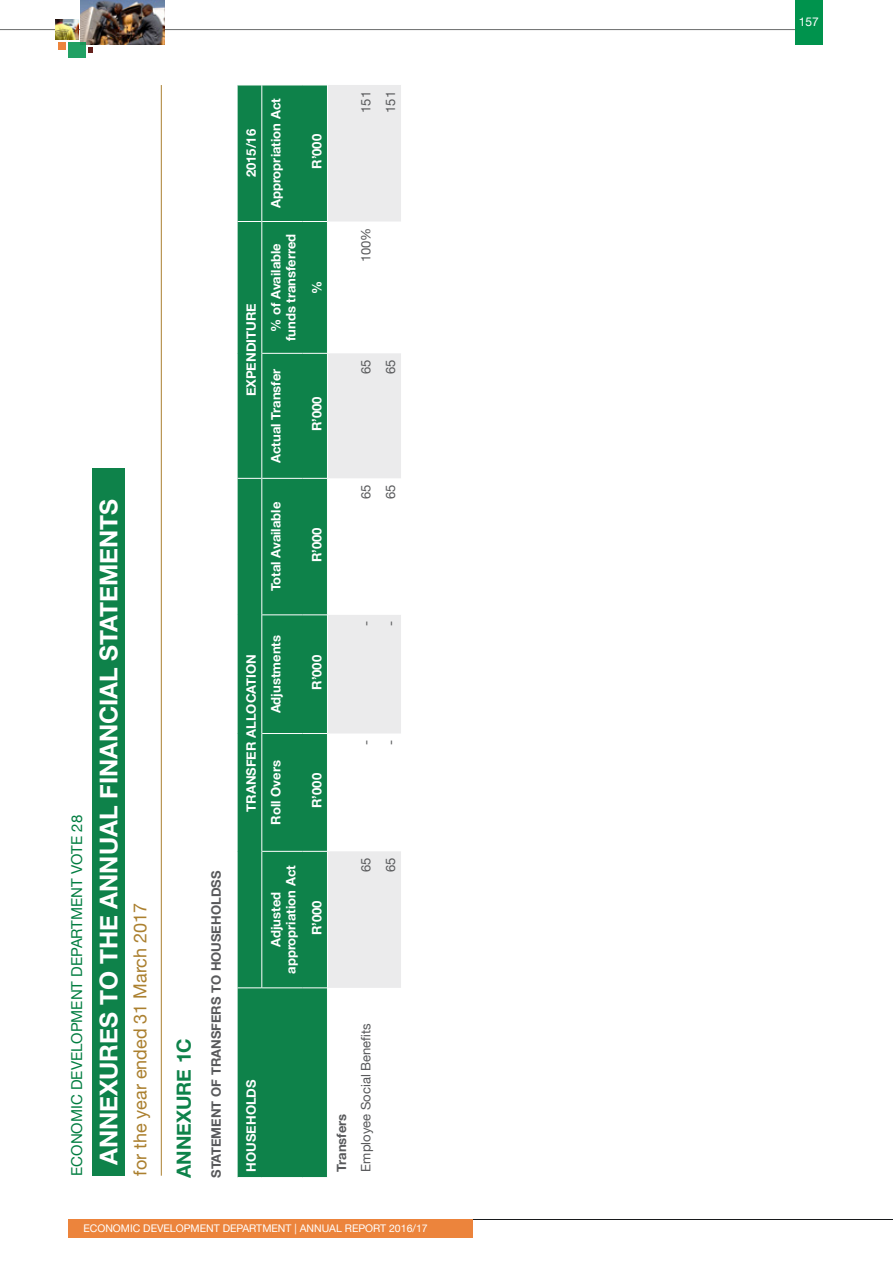
<style>
.page{position:relative;width:893px;height:1263px;background:#fff}
.page>*{position:absolute;margin:0;border:0;box-sizing:border-box;transform-origin:0 0}
.t1{font:700 24.45px "Helvetica Neue";color:#fff}
.t2{font:700 19.5px "Helvetica Neue";color:#0e824a}
.t3{font:18px "Helvetica Neue";color:#ab802f}
.t4{font:15px "Helvetica Neue";color:#017d40}
.t5{font:700 13.05px/15px "Helvetica Neue";color:#fff;text-align:center}
.t6{font:13.05px "Helvetica Neue";color:#58595b}
.t7{font:700 13.05px "Helvetica Neue";color:#58595b}
.t8{font:12px "Helvetica Neue";color:#fff}
.t9{font:10.5px "Helvetica Neue";color:#fff}
</style>
<div class="page">
<svg style="left:0;top:29px;width:795px;height:1px"></svg>
<img style="left:81px;top:0;width:84px;height:45px">
<div style="left:59px;top:42px;width:7px;height:7px;background:#ec843c"></div>
<svg style="left:88px;top:47px;width:4px;height:5px"></svg>
<div style="left:68px;top:42px;width:17px;height:16px;background:#22a164"></div>
<img style="left:55px;top:19px;width:23px;height:21px">
<div style="left:795px;top:0;width:28px;height:45px;background:#00934d"></div>
<hr style="left:68px;top:1219px;width:825px;height:1px;background:#181a1c">
<div style="left:68px;top:1219px;width:405px;height:19px;background:#ec843c"></div>
<div style="left:238px;top:86px;width:89px;height:1091px;background:#0e824a"></div>
<svg style="left:328px;top:85px;width:73px;height:903px;fill:#ebebec"></svg>
<svg style="left:237px;top:987px;width:24px;height:1px"></svg>
<svg style="left:237px;top:478px;width:24px;height:1px"></svg>
<svg style="left:237px;top:221px;width:24px;height:1px"></svg>
<svg style="left:237px;top:85px;width:24px;height:1px"></svg>
<hr style="left:261px;top:851px;width:1px;height:137px;background:#fff">
<hr style="left:262px;top:987px;width:41px;height:1px;background:#fff">
<hr style="left:261px;top:733px;width:1px;height:118px;background:#fff">
<hr style="left:262px;top:851px;width:41px;height:1px;background:#fff">
<hr style="left:261px;top:615px;width:1px;height:118px;background:#fff">
<hr style="left:262px;top:733px;width:41px;height:1px;background:#fff">
<hr style="left:261px;top:478px;width:1px;height:137px;background:#fff">
<hr style="left:262px;top:614px;width:41px;height:1px;background:#fff">
<hr style="left:261px;top:353px;width:1px;height:125px;background:#fff">
<hr style="left:262px;top:478px;width:41px;height:1px;background:#fff">
<hr style="left:261px;top:221px;width:1px;height:132px;background:#fff">
<hr style="left:262px;top:353px;width:41px;height:1px;background:#fff">
<hr style="left:261px;top:85px;width:1px;height:136px;background:#fff">
<hr style="left:262px;top:221px;width:41px;height:1px;background:#fff">
<svg style="left:303px;top:987px;width:24px;height:1px"></svg>
<svg style="left:303px;top:851px;width:24px;height:1px"></svg>
<svg style="left:303px;top:733px;width:24px;height:1px"></svg>
<svg style="left:303px;top:614px;width:24px;height:1px"></svg>
<svg style="left:303px;top:478px;width:24px;height:1px"></svg>
<svg style="left:303px;top:353px;width:24px;height:1px"></svg>
<svg style="left:303px;top:221px;width:24px;height:1px"></svg>
<svg style="left:303px;top:85px;width:24px;height:1px"></svg>
<div style="left:92px;top:468px;width:33px;height:708px;background:#0e824a"></div>
<hr style="left:161px;top:85px;width:1px;height:1091px;background:#ab802f">
<p class="t4" style="left:66px;top:1176px;width:362px;rotate:-90deg">ECONOMIC DEVELOPMENT DEPARTMENT VOTE 28</p>
<h1 class="t1" style="left:94px;top:1165px;width:667px;rotate:-90deg">ANNEXURES TO THE ANNUAL FINANCIAL STATEMENTS</h1>
<h3 class="t3" style="left:127px;top:1176px;width:274px;rotate:-90deg">for the year ended 31 March 2017</h3>
<h2 class="t2" style="left:172px;top:1178px;width:141px;rotate:-90deg">ANNEXURE 1C</h2>
<p class="t7" style="left:208px;top:1178px;width:309px;rotate:-90deg">STATEMENT OF TRANSFERS TO HOUSEHOLDSS</p>
<p class="t5" style="left:243px;top:177px;width:50px;rotate:-90deg">2015/16</p>
<p class="t5" style="left:243px;top:396px;width:95px;rotate:-90deg">EXPENDITURE</p>
<p class="t5" style="left:268px;top:208px;width:111px;rotate:-90deg">Appropriation Act</p>
<p class="t5" style="left:268px;top:341px;width:109px;rotate:-90deg">% of Available funds transferred</p>
<p class="t5" style="left:268px;top:463px;width:96px;rotate:-90deg">Actual Transfer</p>
<p class="t5" style="left:268px;top:591px;width:91px;rotate:-90deg">Total Available</p>
<p class="t5" style="left:309px;top:169px;width:36px;rotate:-90deg">R’000</p>
<p class="t5" style="left:309px;top:294px;width:15px;rotate:-90deg">%</p>
<p class="t5" style="left:309px;top:431px;width:36px;rotate:-90deg">R’000</p>
<p class="t5" style="left:309px;top:562px;width:36px;rotate:-90deg">R’000</p>
<p class="t5" style="left:243px;top:812px;width:159px;rotate:-90deg">TRANSFER ALLOCATION</p>
<p class="t5" style="left:268px;top:713px;width:80px;rotate:-90deg">Adjustments</p>
<p class="t5" style="left:268px;top:824px;width:66px;rotate:-90deg">Roll Overs</p>
<p class="t5" style="left:309px;top:690px;width:36px;rotate:-90deg">R’000</p>
<p class="t5" style="left:309px;top:808px;width:36px;rotate:-90deg">R’000</p>
<p class="t5" style="left:268px;top:974px;width:110px;rotate:-90deg">Adjusted appropriation Act</p>
<p class="t5" style="left:309px;top:935px;width:36px;rotate:-90deg">R’000</p>
<p class="t6" style="left:357px;top:113px;width:23px;rotate:-90deg">151</p>
<p class="t6" style="left:381px;top:113px;width:23px;rotate:-90deg">151</p>
<p class="t6" style="left:357px;top:262px;width:36px;rotate:-90deg">100%</p>
<p class="t6" style="left:357px;top:374px;width:16px;rotate:-90deg">65</p>
<p class="t6" style="left:381px;top:374px;width:16px;rotate:-90deg">65</p>
<p class="t6" style="left:357px;top:499px;width:16px;rotate:-90deg">65</p>
<p class="t6" style="left:381px;top:499px;width:16px;rotate:-90deg">65</p>
<p class="t6" style="left:357px;top:626px;width:7px;rotate:-90deg">-</p>
<p class="t6" style="left:381px;top:626px;width:7px;rotate:-90deg">-</p>
<p class="t6" style="left:357px;top:745px;width:7px;rotate:-90deg">-</p>
<p class="t6" style="left:381px;top:745px;width:7px;rotate:-90deg">-</p>
<p class="t6" style="left:357px;top:872px;width:16px;rotate:-90deg">65</p>
<p class="t6" style="left:381px;top:872px;width:16px;rotate:-90deg">65</p>
<p class="t5" style="left:243px;top:1171px;width:94px;rotate:-90deg">HOUSEHOLDS</p>
<p class="t7" style="left:333px;top:1171px;width:60px;rotate:-90deg">Transfers</p>
<p class="t6" style="left:357px;top:1171px;width:150px;rotate:-90deg">Employee Social Benefits</p>
<p class="t9" style="left:83px;top:1220px;width:346px">ECONOMIC DEVELOPMENT DEPARTMENT | ANNUAL REPORT 2016/17</p>
<p class="t8" style="left:799px;top:13px;width:22px">157</p>
</div>
